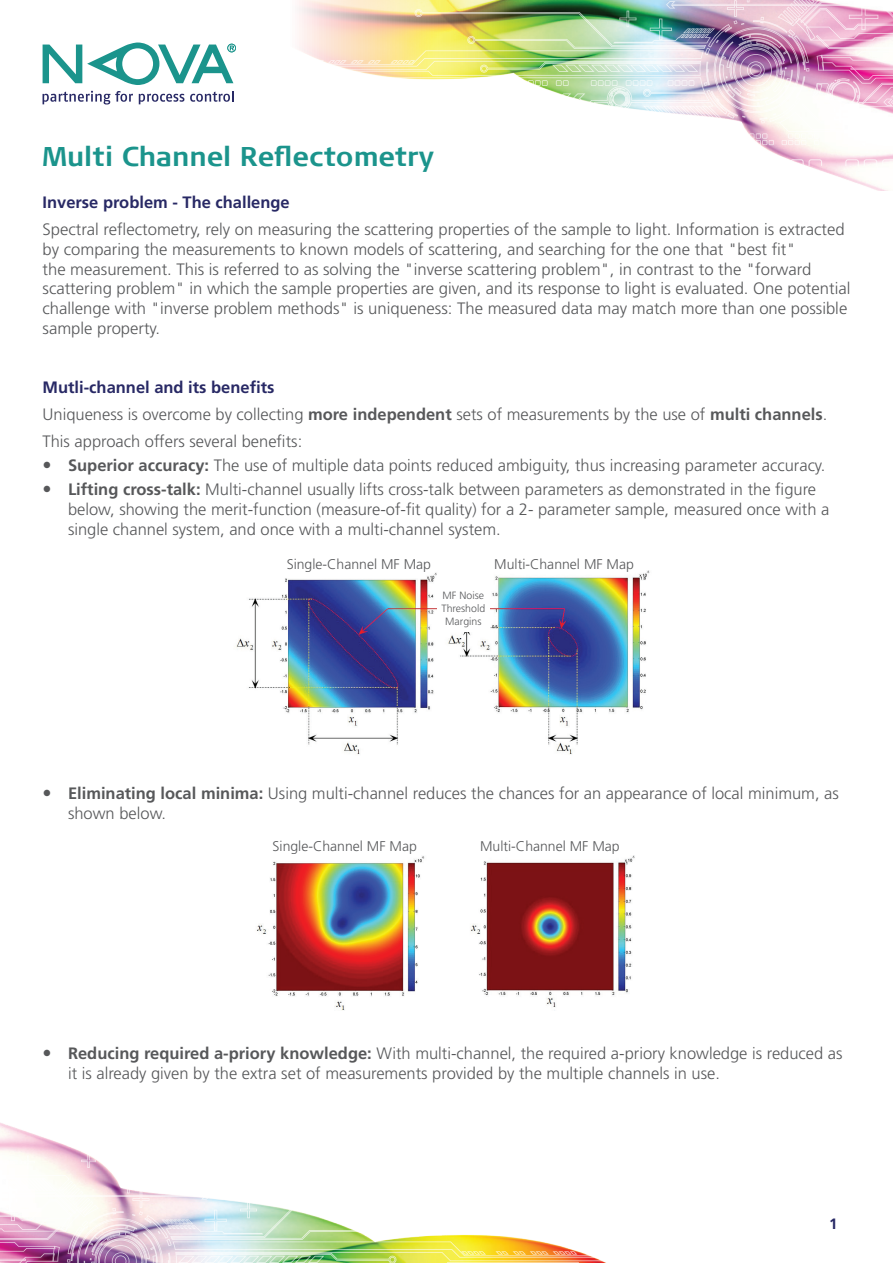
<style>
.page{position:relative;width:893px;height:1263px;background:#fff}
.page>*{position:absolute;margin:0;border:0;box-sizing:border-box;transform-origin:0 0}
.t1{font:700 27px "Signa Column";color:#1b948c}
.t2{font:300 16.5px/19.8px "Frutiger LT Std";color:#57585a}
.t3{font:700 16.5px "Frutiger LT Std";color:#282965}
.t4{font:700 15px "Frutiger LT Std";color:#282965}
.t5{font:300 14.1px "Frutiger LT Std";color:#57585a}
.t6{font:300 10.5px/12.6px "Frutiger LT Std";color:#57585a;text-align:center}
.s1{font-weight:700;color:#282965}
.s2{font-weight:700}
</style>
<div class="page">
<img style="left:0;top:1124px;width:86px;height:30px">
<svg style="left:56px;top:1126px;width:10px;height:9px"></svg>
<img style="left:0;top:1154px;width:606px;height:109px">
<img style="left:299px;top:0;width:594px;height:190px">
<svg style="left:535px;top:152px;width:13px;height:13px"></svg>
<svg style="left:582px;top:133px;width:19px;height:19px"></svg>
<svg style="left:482px;top:130px;width:16px;height:15px"></svg>
<svg style="left:643px;top:159px;width:32px;height:7px"></svg>
<svg style="left:698px;top:159px;width:50px;height:7px"></svg>
<svg style="left:772px;top:159px;width:50px;height:7px"></svg>
<svg style="left:845px;top:159px;width:48px;height:7px"></svg>
<img style="left:91px;top:9px;width:554px;height:115px">
<img style="left:645px;top:0;width:248px;height:153px">
<svg style="left:43px;top:43px;width:193px;height:42px"></svg>
<svg style="left:43px;top:91px;width:90px;height:13px"></svg>
<svg style="left:139px;top:94px;width:45px;height:10px"></svg>
<svg style="left:190px;top:91px;width:44px;height:11px"></svg>
<img style="left:236px;top:570px;width:414px;height:184px">
<div style="left:437px;top:591px;width:52px;height:41px;background:#fff"></div>
<img style="left:256px;top:856px;width:379px;height:154px">
<h1 class="t1" style="left:43px;top:141px;width:393px">Multi Channel Reflectometry</h1>
<p class="t3" style="left:43px;top:193px;width:249px">Inverse problem - The challenge</p>
<p class="t2" style="left:43px;top:220px;width:809px">Spectral reflectometry, rely on measuring the scattering properties of the sample to light. Information is extracted by comparing the measurements to known models of scattering, and searching for the one that "best fit"<br>the measurement. This is referred to as solving the "inverse scattering problem i n," contrast to the "forward scattering problem" in which the sample properties are given, and its response to light is evaluated. One potential challenge with "inverse problem methods" is uniqueness: The measured data may match more than one possible sample property.</p>
<p class="t2" style="left:43px;top:374px;width:786px;line-height:27px"><span class="s1">Mutli-channel and its benefits<br></span>Uniqueness is overcome by collecting <span class="s2">more independent</span> sets of measurements by the use of <span class="s2">multi channels</span>.<br>This approach offers several benefits:</p>
<p class="t2" style="left:68px;top:454px;width:759px;line-height:24px"><span class="s2">Superior accuracy:</span> The use of multiple data points reduced ambiguity, thus increasing parameter accuracy.<br><span class="s2">Lifting cross-talk:</span> Multi-channel usually lifts cross-talk between parameters as demonstrated in the figure</p>
<p class="t2" style="left:68px;top:500px;width:763px">below, showing the merit-function (measure-of-fit quality) for a 2- parameter sample, measured once with a single channel system, and once with a multi-channel system.</p>
<p class="t5" style="left:287px;top:556px;width:146px">Single-Channel MF Map</p>
<p class="t6" style="left:441px;top:590px;width:45px">MF Noise<br>Threshold<br>Margins</p>
<p class="t5" style="left:494px;top:556px;width:141px">Multi-Channel MF Map</p>
<p class="t2" style="left:68px;top:784px;width:772px"><span class="s2">Eliminating local minima:</span> Using multi-channel reduces the chances for an appearance of local minimum, as shown below.</p>
<p class="t5" style="left:273px;top:839px;width:146px">Single-Channel MF Map</p>
<p class="t5" style="left:480px;top:839px;width:141px">Multi-Channel MF Map</p>
<p class="t2" style="left:68px;top:1043px;width:776px"><span class="s2">Reducing required -a priory knowledge:</span> With multi-channel, the required -a priory knowledge is reduced as<br>isit already given by the extra set of measurements provided by the multiple channels in use.</p>
<p class="t4" style="left:829px;top:1214px;width:10px">1</p>
</div>
